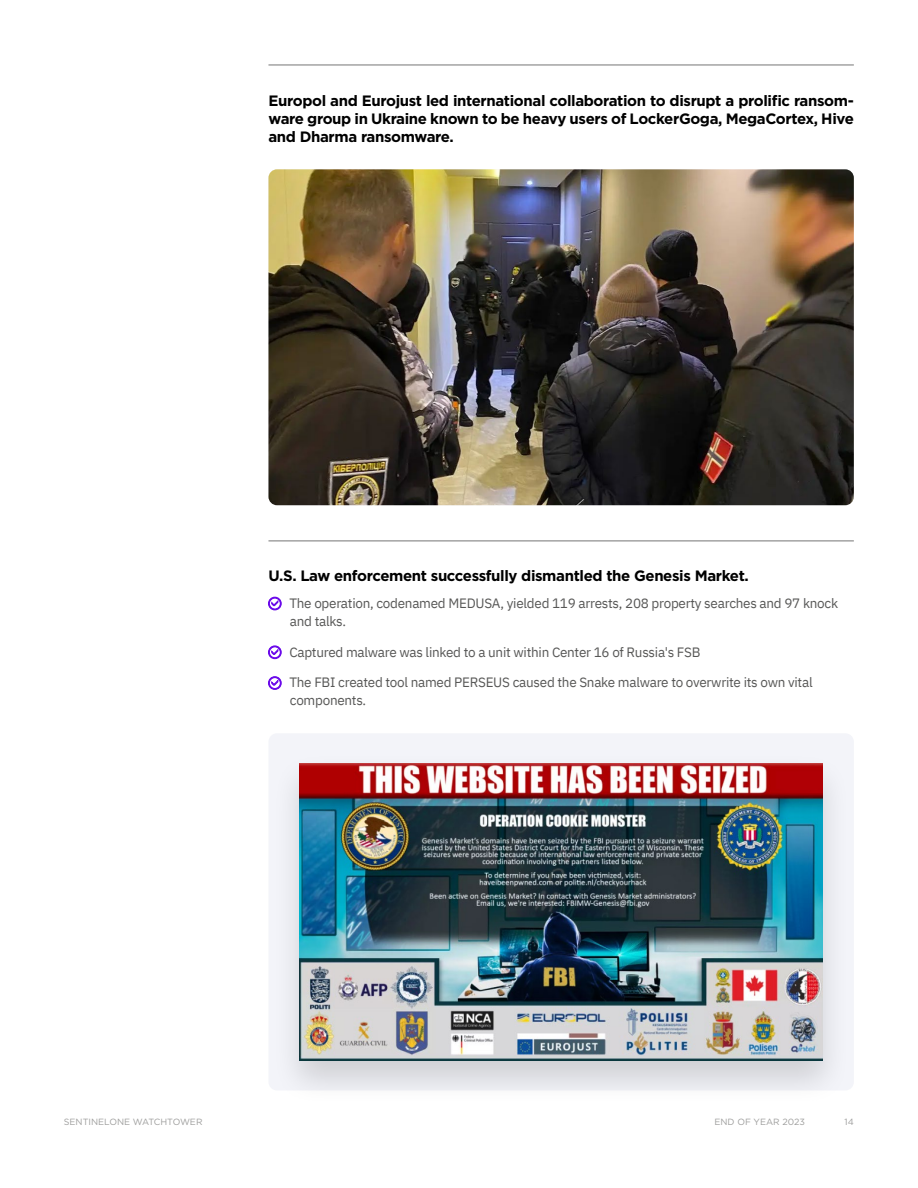
<style>
.page{position:relative;width:918px;height:1188px;background:#fff}
.page>*{position:absolute;margin:0;border:0;box-sizing:border-box;transform-origin:0 0}
.t1{font:700 15px/18px "Gotham";letter-spacing:-.025em;color:#000;text-align:justify}
.t2{font:13.5px/18px "IBM Plex Sans";letter-spacing:-.02em;color:#575756}
.t3{font:9px "Gotham";color:#9d9d9c}
</style>
<div class="page">
<hr style="left:268px;top:65px;width:586px;height:1px;background:#757575">
<hr style="left:268px;top:541px;width:586px;height:1px;background:#757575">
<img style="left:268px;top:169px;width:586px;height:336px">
<svg style="left:268px;top:597px;width:14px;height:13px"></svg>
<svg style="left:268px;top:646px;width:14px;height:13px"></svg>
<svg style="left:268px;top:676px;width:14px;height:14px"></svg>
<div style="left:268px;top:733px;width:586px;height:357px;background:#f3f4f9;border-radius:9px"></div>
<div style="left:271px;top:751px;width:580px;height:355px;background:#000;opacity:.15"></div>
<img style="left:300px;top:763px;width:523px;height:298px">
<p class="t1" style="left:268px;top:91px;width:587px">Europol and Eurojust led international collaboration to disrupt a prolific ransom&shy;ware group in Ukraine known to be heavy users of LockerGoga, MegaCortex, Hive and Dharma ransomware.</p>
<p class="t1" style="left:268px;top:567px;width:482px">U.S. Law enforcement successfully dismantled the Genesis Market.</p>
<p class="t2" style="left:289px;top:593px;width:550px">The operation, codenamed MEDUSA, yielded 119 arrests, 208 property searches and 97 knock and talks.</p>
<p class="t2" style="left:289px;top:642px;width:413px">Captured malware was linked to a unit within Center 16 of Russia's FSB</p>
<p class="t2" style="left:289px;top:673px;width:525px">The FBI created tool named PERSEUS caused the Snake malware to overwrite its own vital components.</p>
<p class="t3" style="left:64px;top:1116px;width:140px">SENTINELONE WATCHTOWER</p>
<p class="t3" style="left:714px;top:1116px;width:92px">END OF YEAR 2023</p>
<p class="t3" style="left:845px;top:1116px;width:11px">14</p>
</div>
